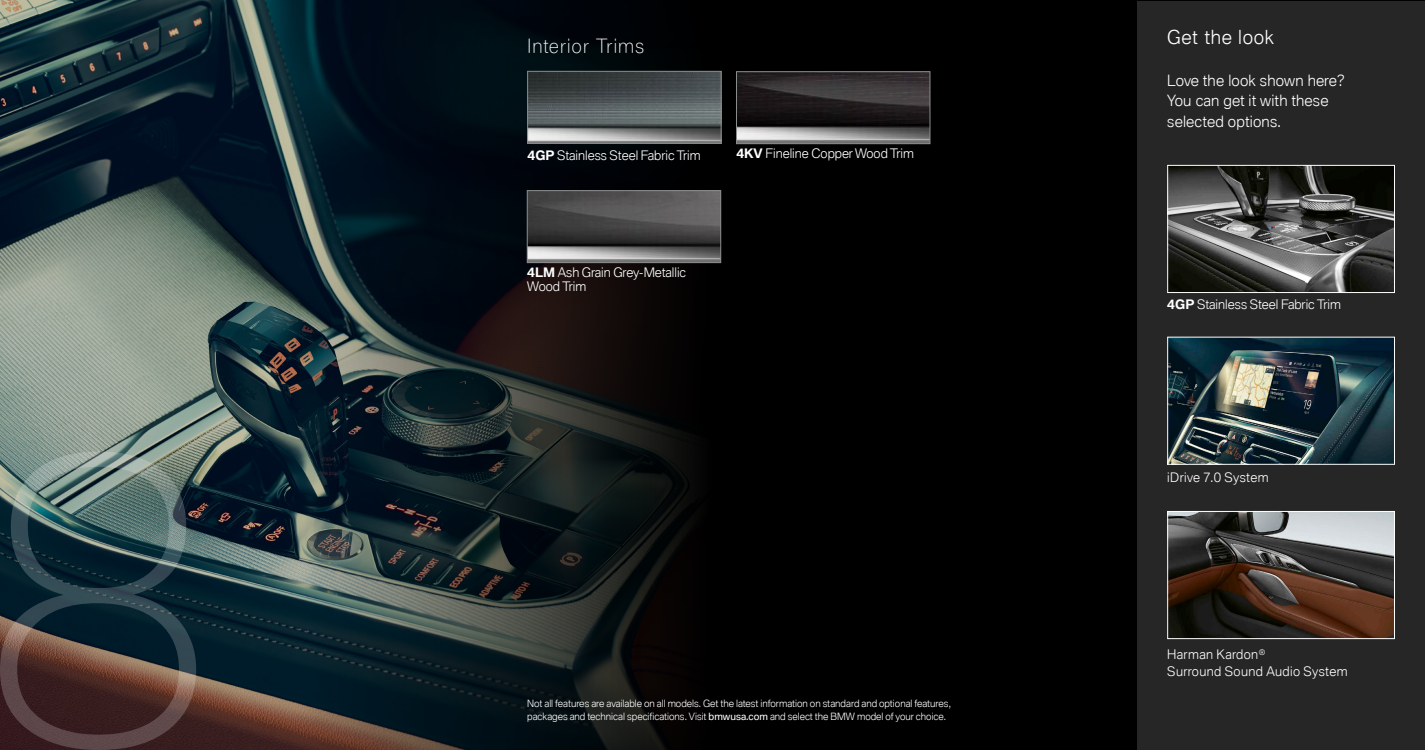
<style>
.page{position:relative;width:1425px;height:750px;background:#000}
.page>*{position:absolute;margin:0;border:0;box-sizing:border-box;transform-origin:0 0}
.t1{font:100 18.75px "BMW Type Global Pro";letter-spacing:.025em;color:#fff}
.t2{font:300 18.75px "BMW Type Global Pro";letter-spacing:.035em;color:#fff}
.t3{font:300 15px/20.2px "BMW Type Global Pro";letter-spacing:.01em;color:#fff}
.t4{font:300 12.75px/13.5px "BMW Type Global Pro";color:#fff}
.t5{font:300 12.75px/16.5px "BMW Type Global Pro";letter-spacing:.03em;color:#fff}
.t6{font:300 12.75px "BMW Type Global Pro";letter-spacing:.025em;color:#fff}
.t7{font:300 9.75px/12.8px "BMW Type Global Pro";letter-spacing:-.005em;color:#fff}
.s1{font-weight:700}
.s2{font-weight:400}
</style>
<div class="page">
<img style="left:0;top:0;width:931px;height:750px">
<div style="left:1137px;top:1px;width:288px;height:749px;background:#262626"></div>
<img style="left:1169px;top:167px;width:224px;height:124px">
<div style="left:1167px;top:165px;width:228px;height:128px;border:1px solid #fff"></div>
<img style="left:1169px;top:339px;width:224px;height:124px">
<div style="left:1167px;top:337px;width:228px;height:128px;border:1px solid #fff"></div>
<img style="left:1169px;top:513px;width:224px;height:124px">
<div style="left:1167px;top:511px;width:228px;height:128px;border:1px solid #fff"></div>
<img style="left:529px;top:192px;width:190px;height:69px">
<div style="left:527px;top:190px;width:194px;height:73px;border:1px solid #8b8d8d"></div>
<img style="left:529px;top:73px;width:191px;height:69px">
<div style="left:527px;top:71px;width:195px;height:73px;border:1px solid #8b8d8d"></div>
<img style="left:738px;top:73px;width:190px;height:69px">
<div style="left:736px;top:71px;width:194px;height:73px;border:1px solid #8b8d8d"></div>
<svg style="left:0;top:451px;width:196px;height:299px"></svg>
<p class="t1" style="left:527px;top:32px;width:119px">Interior Trims</p>
<p class="t4" style="left:528px;top:149px;width:175px"><span class="s1">4GP</span> Stainless Steel Fabric Trim</p>
<p class="t4" style="left:736px;top:148px;width:179px"><span class="s1">4KV</span> Fineline Copper Wood Trim</p>
<p class="t4" style="left:527px;top:267px;width:160px"><span class="s1">4LM</span> Ash Grain Grey-Metallic<br>Wood Trim</p>
<p class="t7" style="left:527px;top:698px;width:425px">Not all features are available on all models. Get the latest information on standard and optional features, packages and technical specifications. Visit <span class="s2">bmwusa.com</span> and select the BMW model of your choice.</p>
<p class="t2" style="left:1167px;top:24px;width:108px">Get the look</p>
<p class="t3" style="left:1167px;top:71px;width:179px">Love the look shown here?<br>You can get it with these selected options.</p>
<p class="t4" style="left:1167px;top:298px;width:175px"><span class="s1">4GP</span> Stainless Steel Fabric Trim</p>
<p class="t6" style="left:1167px;top:468px;width:103px">iDrive 7.0 System</p>
<p class="t5" style="left:1167px;top:647px;width:182px">Harman Kardon<sup>®<br></sup>Surround Sound Audio System</p>
</div>
